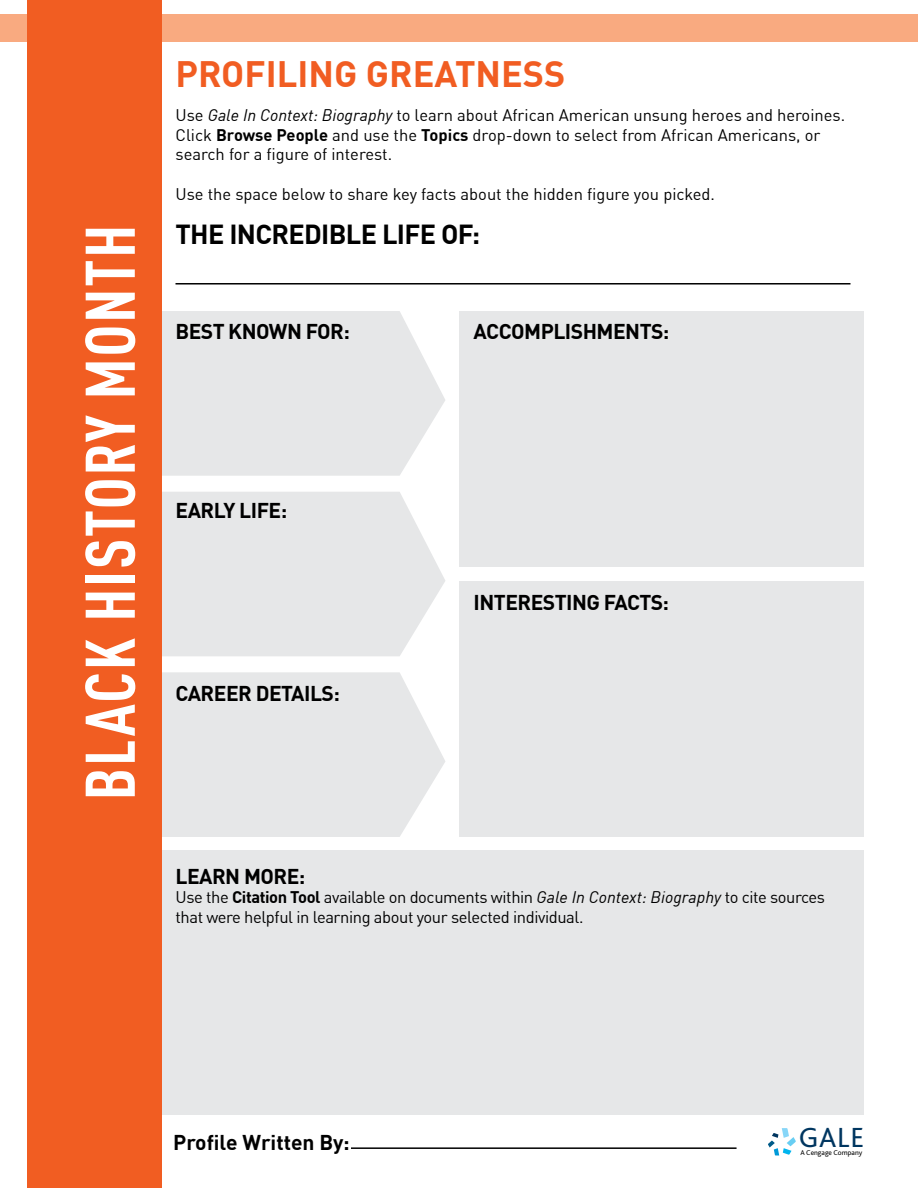
<style>
.page{position:relative;width:918px;height:1188px;background:#fff}
.page>*{position:absolute;margin:0;border:0;box-sizing:border-box;transform-origin:0 0}
.t1{font:700 condensed 69px "DIN Offc";letter-spacing:.025em;color:#fff}
.t2{font:700 36px "DIN Offc";color:#f15d22}
.t3{font:28.95px "Bliss CENGAGE";color:#003660}
.t4{font:700 27px "DIN Offc";letter-spacing:-.025em;color:#000}
.t5{font:700 21px "DIN Offc";letter-spacing:-.025em;color:#000}
.t6{font:700 21px "DIN Offc";color:#000}
.t7{font:16.5px/19.8px "DIN Offc";color:#000}
.t8{font:16.5px/19.8px "DIN Offc";letter-spacing:-.025em;color:#000}
.t9{font:7.35px "Bliss CENGAGE";letter-spacing:.005em;color:#000}
.s1{font-family:"DIN";font-style:italic}
.s2{font-weight:700}
</style>
<div class="page">
<svg style="left:162px;top:672px;width:283px;height:165px;background:#e8e8e9"></svg>
<svg style="left:162px;top:492px;width:283px;height:164px;background:#e7e8e9"></svg>
<svg style="left:162px;top:311px;width:283px;height:165px;background:#e8e8e9"></svg>
<div style="left:0;top:14px;width:918px;height:28px;background:#f9aa80"></div>
<div style="left:27px;top:0;width:135px;height:1188px;background:#f15d22"></div>
<hr style="left:176px;top:283px;width:674px;height:2px;background:#000">
<div style="left:162px;top:850px;width:702px;height:265px;background:#e6e7e8"></div>
<div style="left:459px;top:311px;width:405px;height:256px;background:#e6e7e8"></div>
<svg style="left:768px;top:1128px;width:28px;height:28px"></svg>
<hr style="left:351px;top:1147px;width:386px;height:2px;background:#000">
<div style="left:459px;top:581px;width:405px;height:256px;background:#e6e7e8"></div>
<p class="t1" style="left:68px;top:800px;width:577px;rotate:-90deg">BLACK HISTORY MONTH</p>
<p class="t2" style="left:176px;top:51px;width:391px">PROFILING GREATNESS</p>
<p class="t7" style="left:176px;top:105px;width:671px">Use <span class="s1">Gale In Context: Biography</span> to learn about African American unsung heroes and heroines.<br>Click <span class="s2">Browse People</span> and use the <span class="s2">Topics</span> drop-down to select from African Americans, or search for a figure of interest.</p>
<p class="t7" style="left:176px;top:184px;width:541px">Use the space below to share key facts about the hidden figure you picked.</p>
<h1 class="t4" style="left:176px;top:216px;width:306px">THE INCREDIBLE LIFE OF:</h1>
<h1 class="t5" style="left:176px;top:317px;width:176px">BEST KNOWN FOR:</h1>
<h1 class="t5" style="left:176px;top:497px;width:113px">EARLY LIFE:</h1>
<h1 class="t5" style="left:176px;top:679px;width:166px">CAREER DETAILS:</h1>
<h1 class="t5" style="left:474px;top:317px;width:197px">ACCOMPLISHMENTS:</h1>
<h1 class="t5" style="left:474px;top:589px;width:197px">INTERESTING FACTS:</h1>
<h1 class="t5" style="left:176px;top:862px;width:131px">LEARN MORE:</h1>
<h1 class="t8" style="left:176px;top:888px;width:651px">Use the <span class="s2">Citation Tool</span> available on documents within <span class="s1">Gale In Context: Biography</span> to cite sources that were helpful in learning about your selected individual.</h1>
<p class="t6" style="left:173px;top:1128px;width:178px">Profile Written By:</p>
<h3 class="t3" style="left:799px;top:1125px;width:67px">GALE</h3>
<p class="t9" style="left:800px;top:1149px;width:63px">A Cengage Company</p>
</div>
